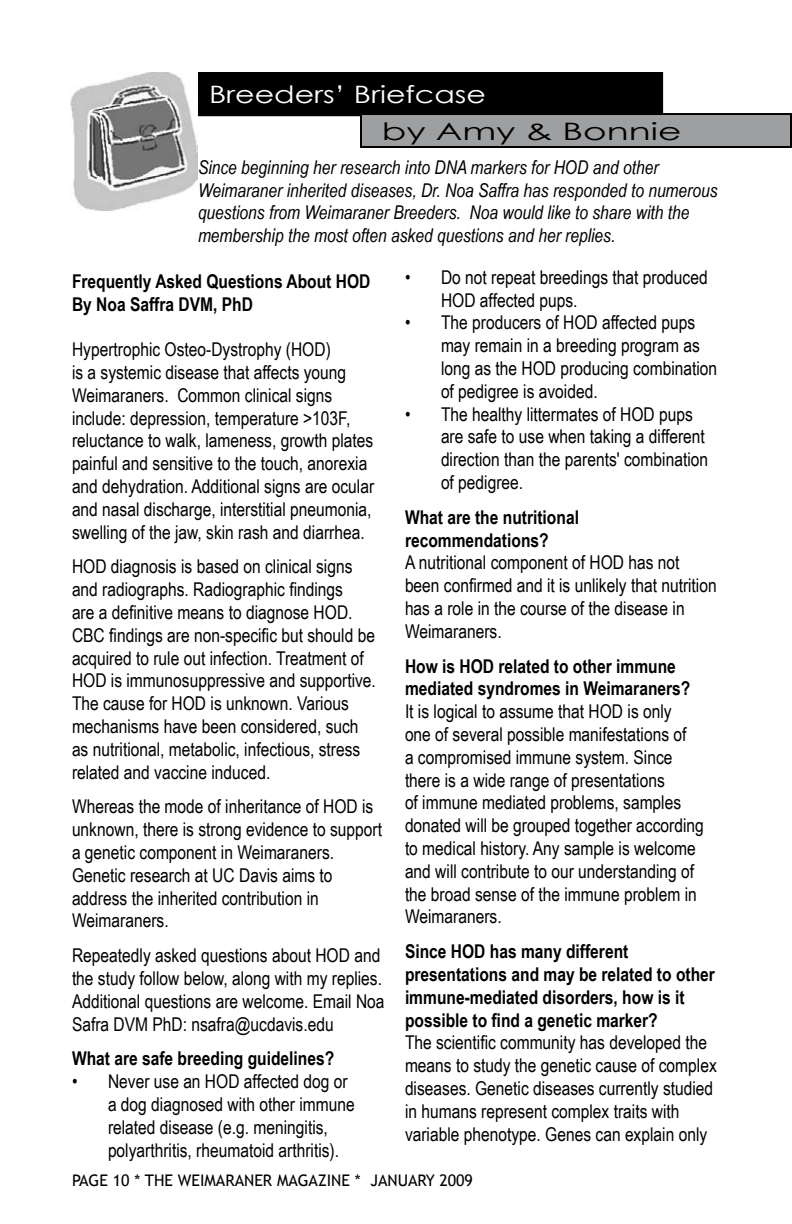
<style>
.page{position:relative;width:792px;height:1224px;background:#fff}
.page>*{position:absolute;margin:0;border:0;box-sizing:border-box;transform-origin:0 0}
.t1{font:24px "Century Gothic";color:#fff;scale:1.25 1}
.t2{font:24px "Century Gothic";color:#000;scale:1.5 1}
.t3{font:19px/22.8px "Arial Narrow";color:#000}
.t4{font:700 19px/22.8px "Arial Narrow";color:#000}
.t5{font:italic 19px/22.8px "Arial Narrow";color:#000}
.t6{font:16px "Trebuchet MS";color:#000}
</style>
<div class="page">
<div style="left:199px;top:73px;width:463px;height:42px;background:#000"></div>
<div style="left:198px;top:72px;width:465px;height:44px;border:2px solid #000"></div>
<div style="left:361px;top:114px;width:430px;height:33px;background:#9d9fa1"></div>
<div style="left:360px;top:113px;width:432px;height:35px;border:2px solid #000"></div>
<img style="left:71px;top:72px;width:127px;height:138px">
<p class="t1" style="left:209px;top:78px;width:223px">Breeders’ Briefcase</p>
<p class="t2" style="left:382px;top:114px;width:201px">by Amy &amp; Bonnie</p>
<p class="t5" style="left:198px;top:155px;width:521px">Since beginning her research into DNA markers for HOD and other Weimaraner inherited diseases, Dr. Noa Saffra has responded to numerous questions from Weimaraner Breeders. Noa would like to share with the membership the most often asked questions and her replies.</p>
<p class="t4" style="left:72px;top:269px;width:300px">Frequently Asked Questions About HOD<br>By Noa Saffra DVM, PhD</p>
<p class="t3" style="left:72px;top:337px;width:304px">Hypertrophic Osteo-Dystrophy (HOD)<br>is a systemic disease that affects young Weimaraners. Common clinical signs include: depression, temperature &gt;103F, reluctance to walk, lameness, growth plates painful and sensitive to the touch, anorexia and dehydration. Additional signs are ocular and nasal discharge, interstitial pneumonia, swelling of the jaw, skin rash and diarrhea.</p>
<p class="t3" style="left:72px;top:555px;width:305px">HOD diagnosis is based on clinical signs and radiographs. Radiographic findings<br>are a definitive means to diagnose HOD.<br>CBC findings are non-specific but should be acquired to rule out infection. Treatment of HOD is immunosuppressive and supportive.<br>The cause for HOD is unknown. Various mechanisms have been considered, such as nutritional, metabolic, infectious, stress related and vaccine induced.</p>
<p class="t3" style="left:72px;top:795px;width:312px">Whereas the mode of inheritance of HOD is unknown, there is strong evidence to support a genetic component in Weimaraners.<br>Genetic research at UC Davis aims to address the inherited contribution in Weimaraners.</p>
<p class="t3" style="left:72px;top:943px;width:314px">Repeatedly asked questions about HOD and the study follow below, along with my replies.<br>Additional questions are welcome. Email Noa Safra DVM PhD: nsafra@ucdavis.edu</p>
<p class="t4" style="left:72px;top:1046px;width:264px">What are safe breeding guidelines?</p>
<p class="t3" style="left:108px;top:1069px;width:248px">Never use an HOD affected dog or a dog diagnosed with other immune related disease (e.g. meningitis, polyarthritis, rheumatoid arthritis).</p>
<p class="t3" style="left:72px;top:1069px;width:7px">•</p>
<p class="t3" style="left:441px;top:265px;width:278px">Do not repeat breedings that produced<br>HOD affected pups.<br>The producers of HOD affected pups may remain in a breeding program as long as the HOD producing combination of pedigree is avoided.<br>The healthy littermates of HOD pups are safe to use when taking a different direction than the parents' combination of pedigree.</p>
<p class="t4" style="left:405px;top:505px;width:176px">What are the nutritional recommendations?</p>
<p class="t3" style="left:405px;top:551px;width:313px">A nutritional component of HOD has not been confirmed and it is unlikely that nutrition has a role in the course of the disease in Weimaraners.</p>
<p class="t4" style="left:405px;top:654px;width:287px">How is HOD related to other immune mediated syndromes in Weimaraners?</p>
<p class="t3" style="left:405px;top:699px;width:300px">It is logical to assume that HOD is only<br>one of several possible manifestations of<br>a compromised immune system. Since there is a wide range of presentations<br>of immune mediated problems, samples donated will be grouped together according to medical history. Any sample is welcome and will contribute to our understanding of the broad sense of the immune problem in Weimaraners.</p>
<p class="t4" style="left:405px;top:939px;width:311px">Since HOD has many different presentations and may be related to other immune-mediated disorders, how is it possible to find a genetic marker?</p>
<p class="t3" style="left:405px;top:1031px;width:313px">The scientific community has developed the means to study the genetic cause of complex diseases. Genetic diseases currently studied in humans represent complex traits with variable phenotype. Genes can explain only</p>
<p class="t3" style="left:405px;top:265px;width:7px">•</p>
<p class="t3" style="left:405px;top:311px;width:7px">•</p>
<p class="t3" style="left:405px;top:402px;width:7px">•</p>
<p class="t6" style="left:72px;top:1171px;width:403px">PAGE 10 * THE WEIMARANER MAGAZINE * JANUARY 2009</p>
</div>
